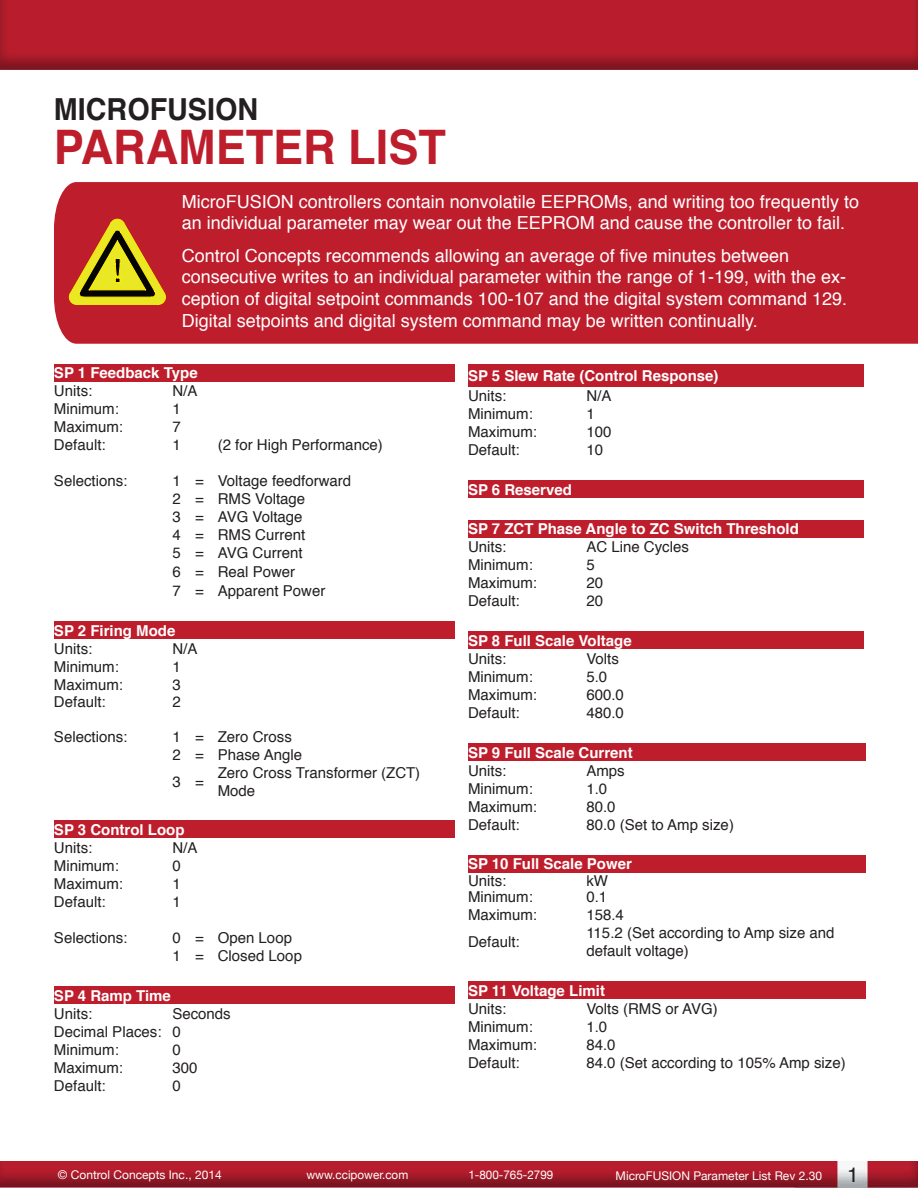
<style>
.page{position:relative;width:918px;height:1188px;background:#fff}
.page>*{position:absolute;margin:0;border:0;box-sizing:border-box;transform-origin:0 0}
.t1{font:700 47.55px "Helvetica";color:#be1d2c;scale:.95 1}
.t2{font:700 30.3px "Helvetica";color:#231f20;scale:.95 1}
.t3{font:18px/21.6px "Helvetica";color:#fff}
.t4{font:15px/18.3px "Helvetica";color:#231f20}
.t5{font:700 15px "Helvetica";color:#fff}
.t6{font:12px "Helvetica Neue";color:#fff}
.s1{font-family:"Helvetica";font-size:21px;color:#231f20}
</style>
<div class="page">
<img style="left:0;top:1161px;width:918px;height:27px">
<img style="left:0;top:0;width:918px;height:70px">
<div style="left:54px;top:182px;width:864px;height:162px;background:#be1d2c"></div>
<svg style="left:69px;top:218px;width:97px;height:87px;background:#b5701e"></svg>
<div style="left:54px;top:364px;width:400px;height:18px;background:#be1d2c"></div>
<div style="left:54px;top:621px;width:400px;height:18px;background:#be1d2c"></div>
<div style="left:54px;top:820px;width:400px;height:18px;background:#be1d2c"></div>
<div style="left:54px;top:986px;width:400px;height:18px;background:#be1d2c"></div>
<div style="left:468px;top:364px;width:396px;height:23px;background:#be1d2c"></div>
<div style="left:468px;top:480px;width:396px;height:18px;background:#be1d2c"></div>
<div style="left:468px;top:520px;width:396px;height:18px;background:#be1d2c"></div>
<div style="left:468px;top:631px;width:396px;height:18px;background:#be1d2c"></div>
<div style="left:468px;top:743px;width:398px;height:18px;background:#be1d2c"></div>
<div style="left:468px;top:855px;width:398px;height:18px;background:#be1d2c"></div>
<div style="left:468px;top:981px;width:398px;height:18px;background:#be1d2c"></div>
<h2 class="t2" style="left:54px;top:85px;width:216px">MICROFUSION</h2>
<h1 class="t1" style="left:54px;top:109px;width:414px">PARAMETER LIST</h1>
<p class="t3" style="left:182px;top:191px;width:679px">MicroFUSION controllers contain nonvolatile EEPROMs, and writing too frequently to an individual parameter may wear out the EEPROM and cause the controller to fail.</p>
<p class="t3" style="left:182px;top:245px;width:667px">Control Concepts recommends allowing an average of five minutes between consecutive writes to an individual parameter within the range of 1-199, with the ex&shy;ception of digital setpoint commands 100-107 and the digital system command 129.<br>Digital setpoints and digital system command may be written continually.</p>
<p class="t5" style="left:54px;top:361px;width:145px">SP 1 Feedback Type</p>
<p class="t4" style="left:54px;top:382px;width:40px">Units:</p>
<p class="t4" style="left:172px;top:382px;width:27px">N/A</p>
<p class="t4" style="left:54px;top:400px;width:66px">Minimum:</p>
<p class="t4" style="left:172px;top:400px;width:10px">1</p>
<p class="t4" style="left:54px;top:418px;width:71px">Maximum:</p>
<p class="t4" style="left:172px;top:418px;width:10px">7</p>
<p class="t4" style="left:54px;top:436px;width:53px">Default:</p>
<p class="t4" style="left:172px;top:436px;width:10px">1</p>
<p class="t4" style="left:218px;top:436px;width:167px">(2 for High Performance)</p>
<p class="t4" style="left:54px;top:472px;width:75px">Selections:</p>
<p class="t4" style="left:172px;top:472px;width:180px">1 = Voltage feedforward<br>2 = RMS Voltage<br>3 = AVG Voltage<br>4 = RMS Current<br>5 = AVG Current<br>6 = Real Power<br>7 = Apparent Power</p>
<p class="t5" style="left:54px;top:619px;width:123px">SP 2 Firing Mode</p>
<p class="t4" style="left:54px;top:640px;width:40px">Units:</p>
<p class="t4" style="left:172px;top:640px;width:27px">N/A</p>
<p class="t4" style="left:54px;top:658px;width:66px">Minimum:</p>
<p class="t4" style="left:172px;top:658px;width:10px">1</p>
<p class="t4" style="left:54px;top:676px;width:71px">Maximum:</p>
<p class="t4" style="left:172px;top:676px;width:10px">3</p>
<p class="t4" style="left:54px;top:693px;width:53px">Default:</p>
<p class="t4" style="left:172px;top:693px;width:10px">2</p>
<p class="t4" style="left:54px;top:728px;width:75px">Selections:</p>
<p class="t4" style="left:172px;top:728px;width:131px">1 = Zero Cross<br>2 = Phase Angle</p>
<p class="t4" style="left:172px;top:773px;width:33px">3 =</p>
<p class="t4" style="left:218px;top:764px;width:204px">Zero Cross Transformer (ZCT)<br>Mode</p>
<p class="t5" style="left:54px;top:818px;width:132px">SP 3 Control Loop</p>
<p class="t4" style="left:54px;top:839px;width:40px">Units:</p>
<p class="t4" style="left:172px;top:839px;width:27px">N/A</p>
<p class="t4" style="left:54px;top:857px;width:66px">Minimum:</p>
<p class="t4" style="left:172px;top:857px;width:10px">0</p>
<p class="t4" style="left:54px;top:875px;width:71px">Maximum:</p>
<p class="t4" style="left:172px;top:875px;width:10px">1</p>
<p class="t4" style="left:54px;top:893px;width:53px">Default:</p>
<p class="t4" style="left:172px;top:893px;width:10px">1</p>
<p class="t4" style="left:54px;top:929px;width:75px">Selections:</p>
<p class="t4" style="left:172px;top:929px;width:131px">0 = Open Loop<br>1 = Closed Loop</p>
<p class="t5" style="left:54px;top:983px;width:118px">SP 4 Ramp Time</p>
<p class="t4" style="left:54px;top:1005px;width:40px">Units:</p>
<p class="t5" style="left:468px;top:363px;width:252px">SP 5 Slew Rate (Control Response)</p>
<p class="t4" style="left:468px;top:387px;width:40px">Units:</p>
<p class="t4" style="left:586px;top:387px;width:27px">N/A</p>
<p class="t4" style="left:468px;top:405px;width:66px">Minimum:</p>
<p class="t4" style="left:586px;top:405px;width:10px">1</p>
<p class="t4" style="left:468px;top:423px;width:71px">Maximum:</p>
<p class="t4" style="left:586px;top:423px;width:27px">100</p>
<p class="t4" style="left:468px;top:441px;width:53px">Default:</p>
<p class="t4" style="left:586px;top:441px;width:18px">10</p>
<p class="t5" style="left:468px;top:477px;width:105px">SP 6 Reserved</p>
<p class="t5" style="left:468px;top:517px;width:332px">SP 7 ZCT Phase Angle to ZC Switch Threshold</p>
<p class="t4" style="left:468px;top:538px;width:40px">Units:</p>
<p class="t4" style="left:586px;top:538px;width:104px">AC Line Cycles</p>
<p class="t4" style="left:468px;top:556px;width:66px">Minimum:</p>
<p class="t4" style="left:586px;top:556px;width:10px">5</p>
<p class="t4" style="left:468px;top:574px;width:71px">Maximum:</p>
<p class="t4" style="left:586px;top:574px;width:18px">20</p>
<p class="t4" style="left:468px;top:592px;width:53px">Default:</p>
<p class="t4" style="left:586px;top:592px;width:18px">20</p>
<p class="t5" style="left:468px;top:629px;width:165px">SP 8 Full Scale Voltage</p>
<p class="t4" style="left:468px;top:650px;width:40px">Units:</p>
<p class="t4" style="left:586px;top:650px;width:34px">Volts</p>
<p class="t4" style="left:468px;top:668px;width:66px">Minimum:</p>
<p class="t4" style="left:586px;top:668px;width:22px">5.0</p>
<p class="t4" style="left:468px;top:686px;width:71px">Maximum:</p>
<p class="t4" style="left:586px;top:686px;width:39px">600.0</p>
<p class="t4" style="left:468px;top:704px;width:53px">Default:</p>
<p class="t4" style="left:586px;top:704px;width:39px">480.0</p>
<p class="t5" style="left:468px;top:740px;width:166px">SP 9 Full Scale Current</p>
<p class="t4" style="left:468px;top:762px;width:40px">Units:</p>
<p class="t4" style="left:586px;top:762px;width:40px">Amps</p>
<p class="t4" style="left:468px;top:780px;width:66px">Minimum:</p>
<p class="t4" style="left:586px;top:780px;width:22px">1.0</p>
<p class="t4" style="left:468px;top:798px;width:71px">Maximum:</p>
<p class="t4" style="left:586px;top:798px;width:31px">80.0</p>
<p class="t4" style="left:468px;top:816px;width:53px">Default:</p>
<p class="t4" style="left:586px;top:816px;width:149px">80.0 (Set to Amp size)</p>
<p class="t5" style="left:468px;top:852px;width:165px">SP 10 Full Scale Power</p>
<p class="t4" style="left:468px;top:872px;width:40px">Units:</p>
<p class="t4" style="left:586px;top:872px;width:23px">kW</p>
<p class="t4" style="left:468px;top:888px;width:66px">Minimum:</p>
<p class="t4" style="left:586px;top:888px;width:22px">0.1</p>
<p class="t4" style="left:468px;top:906px;width:71px">Maximum:</p>
<p class="t4" style="left:586px;top:906px;width:39px">158.4</p>
<p class="t4" style="left:468px;top:933px;width:53px">Default:</p>
<p class="t4" style="left:586px;top:924px;width:250px">115.2 (Set according to Amp size and default voltage)</p>
<p class="t5" style="left:468px;top:978px;width:139px">SP 11 Voltage Limit</p>
<p class="t4" style="left:468px;top:1000px;width:40px">Units:</p>
<p class="t4" style="left:586px;top:1000px;width:133px">Volts (RMS or AVG)</p>
<p class="t4" style="left:468px;top:1018px;width:66px">Minimum:</p>
<p class="t4" style="left:586px;top:1018px;width:22px">1.0</p>
<p class="t4" style="left:468px;top:1036px;width:71px">Maximum:</p>
<p class="t4" style="left:586px;top:1036px;width:31px">84.0</p>
<p class="t4" style="left:468px;top:1054px;width:53px">Default:</p>
<p class="t4" style="left:586px;top:1054px;width:261px">84.0 (Set according to 105% Amp size)</p>
<p class="t4" style="left:54px;top:1005px;width:178px;text-indent:118px">Seconds<br>Decimal Places: 0<br>Minimum:</p>
<p class="t4" style="left:172px;top:1041px;width:10px">0</p>
<p class="t4" style="left:54px;top:1059px;width:71px">Maximum:</p>
<p class="t4" style="left:172px;top:1059px;width:27px">300</p>
<p class="t4" style="left:54px;top:1077px;width:53px">Default:</p>
<p class="t4" style="left:172px;top:1077px;width:10px">0</p>
<p class="t6" style="left:58px;top:1166px;width:165px">© Control Concepts Inc., 2014</p>
<p class="t6" style="left:306px;top:1166px;width:103px">www.ccipower.com</p>
<p class="t6" style="left:468px;top:1166px;width:86px">1-800-765-2799</p>
<p class="t6" style="left:616px;top:1167px;width:245px">MicroFUSION Parameter List Rev 2.30 <span class="s1">1</span></p>
</div>
